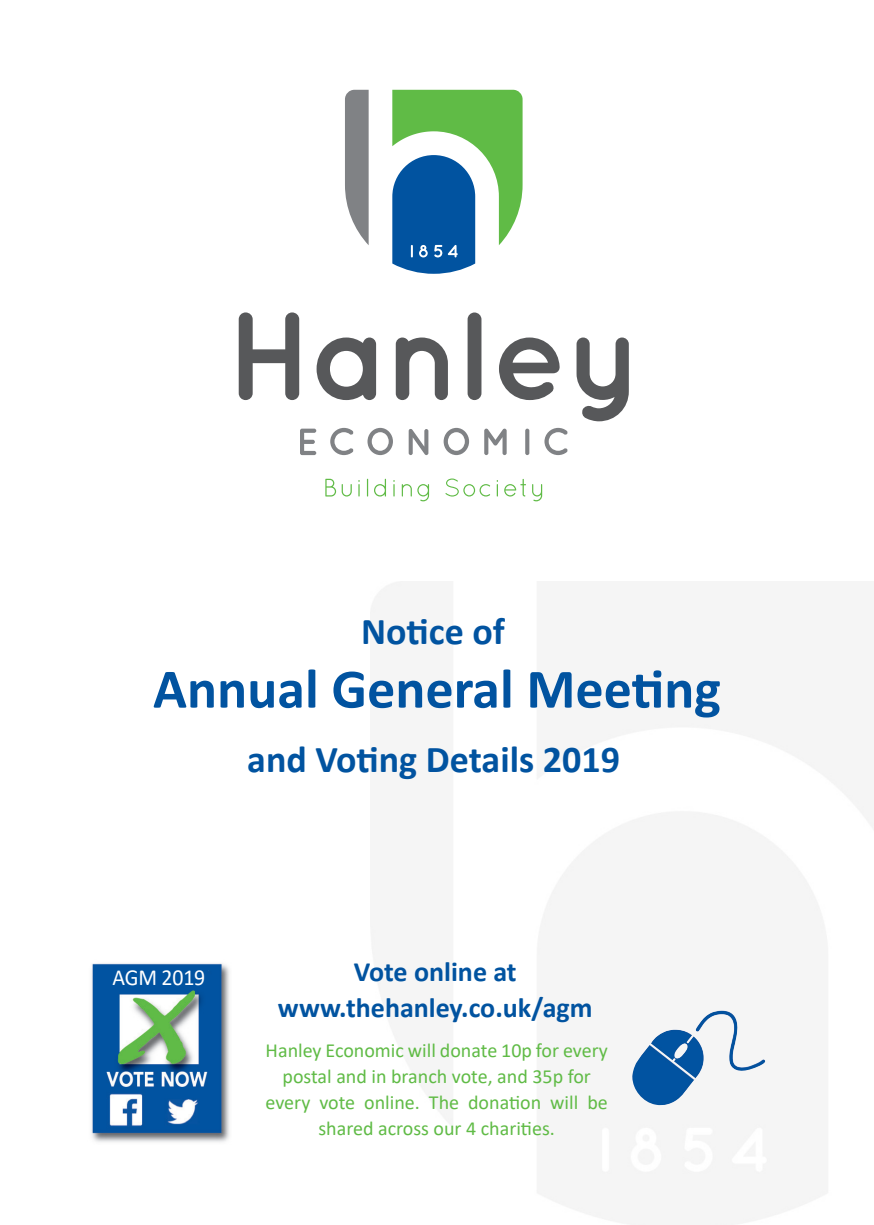
<style>
.page{position:relative;width:874px;height:1225px;background:#fff}
.page>*{position:absolute;margin:0;border:0;box-sizing:border-box;transform-origin:0 0}
.t1{font:700 56px "Calibri";color:#0153a0}
.t2{font:700 38px "Calibri";color:#0153a0}
.t3{font:700 28px "Calibri";color:#0153a0}
.t4{font:23px "Calibri";letter-spacing:-.01em;color:#fff;scale:.95 1}
.t5{font:20px/26px "Calibri";color:#60bb46;text-align:center}
</style>
<div class="page">
<svg style="left:316px;top:337px;width:60px;height:63px"></svg>
<svg style="left:395px;top:337px;width:52px;height:63px"></svg>
<div style="left:467px;top:312px;width:14px;height:88px;background:#57585a;border-radius:7px"></div>
<svg style="left:499px;top:337px;width:60px;height:63px"></svg>
<svg style="left:576px;top:337px;width:52px;height:84px"></svg>
<svg style="left:238px;top:312px;width:61px;height:88px"></svg>
<svg style="left:345px;top:90px;width:23px;height:155px;background:#909294"></svg>
<svg style="left:392px;top:90px;width:130px;height:184px"></svg>
<svg style="left:300px;top:428px;width:16px;height:27px"></svg>
<svg style="left:330px;top:428px;width:23px;height:27px"></svg>
<svg style="left:367px;top:428px;width:26px;height:27px"></svg>
<svg style="left:408px;top:429px;width:20px;height:26px"></svg>
<svg style="left:443px;top:428px;width:26px;height:27px"></svg>
<svg style="left:484px;top:428px;width:22px;height:27px"></svg>
<svg style="left:525px;top:428px;width:4px;height:27px"></svg>
<svg style="left:544px;top:428px;width:23px;height:27px"></svg>
<svg style="left:325px;top:479px;width:26px;height:17px"></svg>
<svg style="left:358px;top:480px;width:1px;height:16px"></svg>
<svg style="left:367px;top:479px;width:1px;height:17px"></svg>
<svg style="left:374px;top:479px;width:12px;height:17px"></svg>
<svg style="left:393px;top:480px;width:1px;height:16px"></svg>
<svg style="left:401px;top:484px;width:10px;height:12px"></svg>
<svg style="left:417px;top:484px;width:12px;height:17px"></svg>
<svg style="left:445px;top:478px;width:45px;height:18px"></svg>
<svg style="left:496px;top:480px;width:1px;height:16px"></svg>
<svg style="left:504px;top:479px;width:21px;height:17px"></svg>
<svg style="left:532px;top:484px;width:10px;height:17px"></svg>
<img style="left:370px;top:582px;width:503px;height:643px">
<img style="left:91px;top:963px;width:139px;height:179px">
<img style="left:631px;top:1010px;width:133px;height:97px">
<p class="t2" style="left:361px;top:604px;width:145px">Notice of</p>
<p class="t1" style="left:153px;top:649px;width:569px">Annual General Meeting</p>
<p class="t2" style="left:247px;top:733px;width:374px">and Voting Details 2019</p>
<p class="t4" style="left:112px;top:961px;width:99px">AGM 2019</p>
<p class="t3" style="left:354px;top:951px;width:164px">Vote online at</p>
<p class="t3" style="left:278px;top:987px;width:316px">www.thehanley.co.uk/agm</p>
<p class="t5" style="left:265px;top:1037px;width:343px">Hanley Economic will donate 10p for every postal and in branch vote, and 35p for</p>
<p class="t5" style="left:265px;top:1089px;width:343px">every vote online. The donation will be shared across our 4 charities.</p>
</div>
